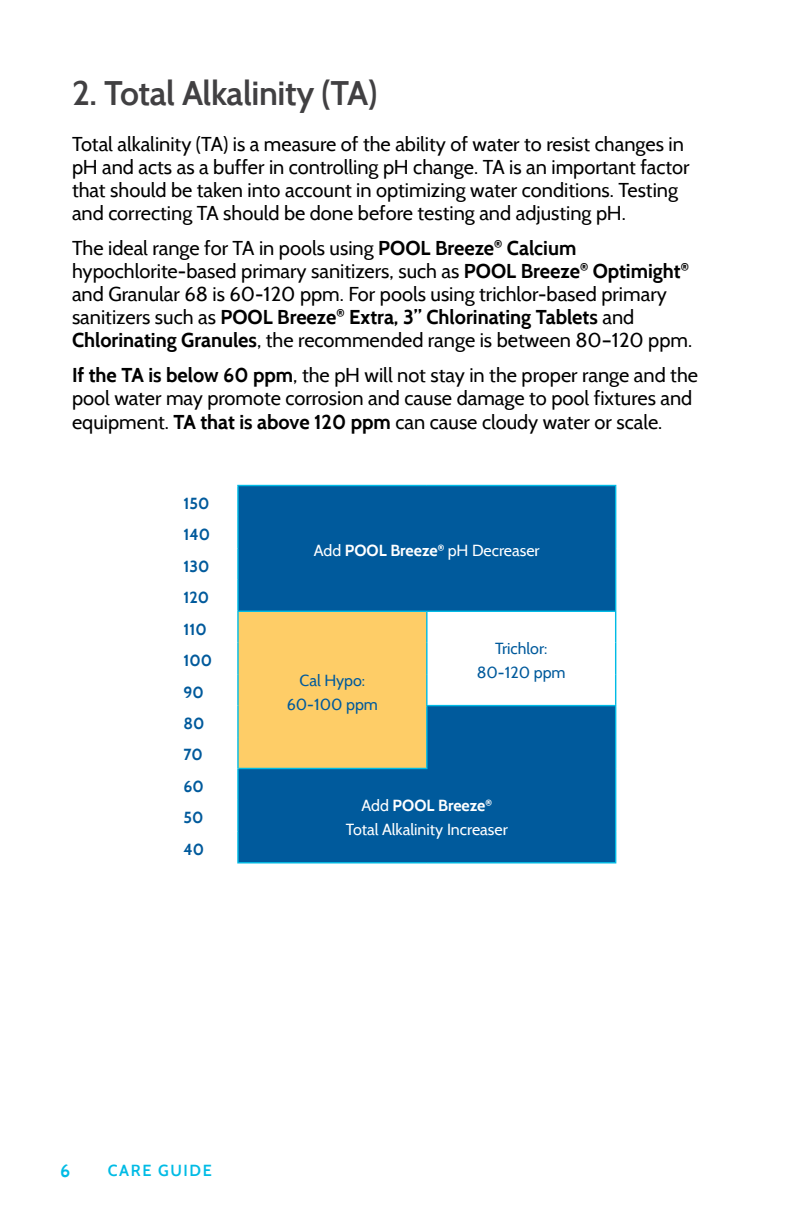
<style>
.page{position:relative;width:792px;height:1224px;background:#fff}
.page>*{position:absolute;margin:0;border:0;box-sizing:border-box;transform-origin:0 0}
.t1{font:600 34px "Cabin";letter-spacing:-.01em;color:#414042}
.t2{font:20px/23px "Cabin";color:#000}
.t3{font:700 18px "Cabin";color:#00bbe5}
.t4{font:16px/24px "Cabin";color:#fff;text-align:center}
.t5{font:16px/24px "Cabin";color:#005a9c;text-align:center}
.t6{font:700 16px/31.4px "Cabin";color:#005a9c}
.t7{font:600 16px "Cabin";letter-spacing:.1em;color:#00bbe5}
.s1{font-weight:700}
</style>
<div class="page">
<div style="left:239px;top:486px;width:376px;height:376px;background:#005a9c"></div>
<div style="left:238px;top:611px;width:189px;height:157px;background:#fecd67"></div>
<div style="left:427px;top:611px;width:189px;height:95px;background:#fff"></div>
<hr style="left:237px;top:486px;width:2px;height:31px;background:#00bbe5">
<hr style="left:237px;top:485px;width:190px;height:1px;background:#00bbe5">
<hr style="left:427px;top:485px;width:189px;height:1px;background:#00bbe5">
<hr style="left:615px;top:486px;width:1px;height:31px;background:#00bbe5">
<hr style="left:615px;top:517px;width:1px;height:31px;background:#00bbe5">
<hr style="left:615px;top:548px;width:1px;height:32px;background:#00bbe5">
<hr style="left:615px;top:580px;width:1px;height:31px;background:#00bbe5">
<hr style="left:237px;top:517px;width:2px;height:31px;background:#00bbe5">
<hr style="left:237px;top:548px;width:2px;height:32px;background:#00bbe5">
<hr style="left:237px;top:580px;width:2px;height:31px;background:#00bbe5">
<hr style="left:237px;top:612px;width:2px;height:31px;background:#00bbe5">
<hr style="left:237px;top:611px;width:190px;height:1px;background:#00bbe5">
<hr style="left:426px;top:612px;width:2px;height:31px;background:#00bbe5">
<hr style="left:426px;top:643px;width:2px;height:31px;background:#00bbe5">
<hr style="left:426px;top:674px;width:2px;height:31px;background:#00bbe5">
<hr style="left:427px;top:611px;width:189px;height:1px;background:#00bbe5">
<hr style="left:615px;top:612px;width:1px;height:31px;background:#00bbe5">
<hr style="left:615px;top:643px;width:1px;height:31px;background:#00bbe5">
<hr style="left:615px;top:674px;width:1px;height:31px;background:#00bbe5">
<hr style="left:237px;top:643px;width:2px;height:31px;background:#00bbe5">
<hr style="left:237px;top:674px;width:2px;height:32px;background:#00bbe5">
<hr style="left:237px;top:706px;width:2px;height:31px;background:#00bbe5">
<hr style="left:426px;top:706px;width:2px;height:31px;background:#00bbe5">
<hr style="left:426px;top:737px;width:2px;height:31px;background:#00bbe5">
<hr style="left:426px;top:705px;width:190px;height:1px;background:#00bbe5">
<hr style="left:615px;top:706px;width:1px;height:31px;background:#00bbe5">
<hr style="left:615px;top:737px;width:1px;height:31px;background:#00bbe5">
<hr style="left:237px;top:737px;width:2px;height:31px;background:#00bbe5">
<hr style="left:237px;top:768px;width:2px;height:32px;background:#00bbe5">
<hr style="left:239px;top:768px;width:189px;height:1px;background:#00bbe5">
<hr style="left:615px;top:768px;width:1px;height:32px;background:#00bbe5">
<hr style="left:615px;top:800px;width:1px;height:31px;background:#00bbe5">
<hr style="left:615px;top:831px;width:1px;height:31px;background:#00bbe5">
<hr style="left:237px;top:800px;width:2px;height:31px;background:#00bbe5">
<hr style="left:237px;top:831px;width:2px;height:31px;background:#00bbe5">
<hr style="left:237px;top:862px;width:190px;height:2px;background:#00bbe5">
<hr style="left:427px;top:862px;width:189px;height:2px;background:#00bbe5">
<h1 class="t1" style="left:72px;top:72px;width:307px">2. Total Alkalinity (TA)</h1>
<p class="t2" style="left:72px;top:132px;width:619px">Total alkalinity (TA) is a measure of the ability of water to resist changes in pH and acts as a buffer in controlling pH change. TA is an important factor that should be taken into account in optimizing water conditions. Testing and correcting TA should be done before testing and adjusting pH.</p>
<p class="t2" style="left:72px;top:236px;width:622px">The ideal range for TA in pools using <span class="s1">POOL Breeze</span><sup>®</sup> <span class="s1">Calcium </span>hypochlorite-based primary sanitizers, such as <span class="s1">POOL Breeze</span><sup>®</sup> <span class="s1">Optimight</span><sup>® </sup>and Granular 68 is 60-120 ppm. For pools using trichlor-based primary sanitizers such as <span class="s1">POOL Breeze</span><sup>®</sup> <span class="s1">Extra, 3” Chlorinating Tablets</span> and <span class="s1">Chlorinating Granules</span>, the recommended range is between 80–120 ppm.</p>
<p class="t2" style="left:72px;top:363px;width:628px;line-height:23.6px"><span class="s1">If the TA is below 60 ppm</span>, the pH will not stay in the proper range and the pool water may promote corrosion and cause damage to pool fixtures and equipment. <span class="s1">TA that is above 120 ppm</span> can cause cloudy water or scale.</p>
<p class="t6" style="left:184px;top:488px;width:27px">150</p>
<p class="t6" style="left:184px;top:519px;width:28px;text-align:justify">140<br>130<br>120<br>110</p>
<p class="t6" style="left:184px;top:645px;width:30px">100<br>90<br>80<br>70<br>60</p>
<p class="t6" style="left:184px;top:802px;width:22px">50<br>40</p>
<p class="t4" style="left:314px;top:538px;width:227px">Add <span class="s1">POOL Breeze</span><sup>®</sup> pH Decreaser</p>
<p class="t5" style="left:287px;top:668px;width:93px">Cal Hypo:<br>60-100 ppm</p>
<p class="t5" style="left:477px;top:636px;width:90px">Trichlor:<br>80-120 ppm</p>
<p class="t4" style="left:346px;top:794px;width:164px">Add <span class="s1">POOL Breeze</span><sup>®<br></sup>Total Alkalinity Increaser</p>
<p class="t3" style="left:60px;top:1159px;width:12px">6</p>
<p class="t7" style="left:108px;top:1161px;width:105px">CARE GUIDE</p>
</div>
